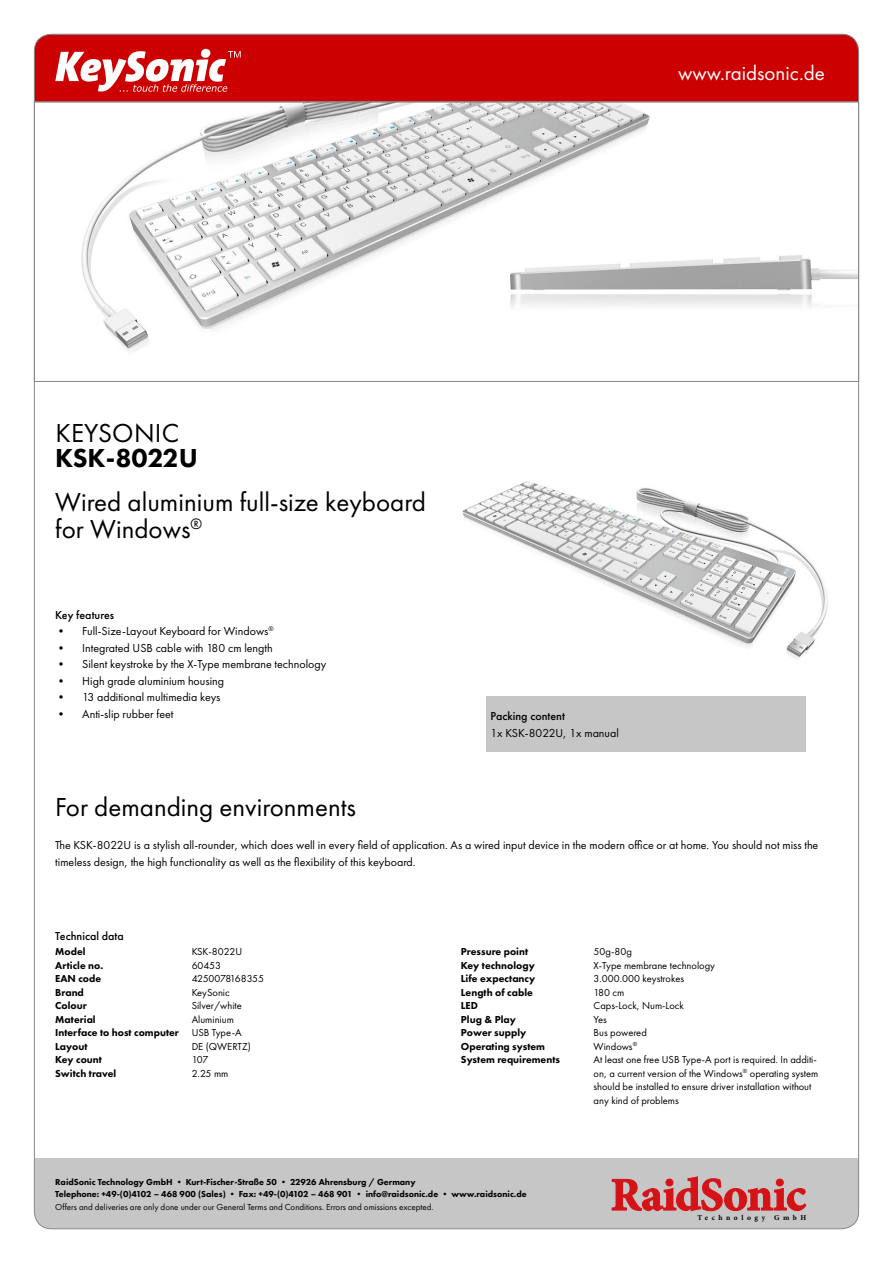
<style>
.page{position:relative;width:893px;height:1263px;background:#fff}
.page>*{position:absolute;margin:0;border:0;box-sizing:border-box;transform-origin:0 0}
.Titel_icybox{font:27px/27px "Futura PT";color:#000}
.fließtext{font:27px "Futura PT";color:#000}
.Produktname{font:800 27px "Futura PT";letter-spacing:-.005em;color:#000}
.t1{font:21px "Futura PT";color:#fff}
.fließtext-2{font:12px/16.5px "Futura PT";color:#000}
.t2{font:500 12px "Futura PT";color:#000}
.Technische_Daten_dün{font:10.5px/13.5px "Futura PT";color:#000}
.Technische_daten_fet{font:800 10.5px "Futura PT";color:#000}
.Technische_Daten_dün-2{font:10.5px "Futura PT";letter-spacing:-.035em;color:#000}
.Fuß{font:800 9px "Futura PT";color:#000}
.Fuß-2{font:9px "Futura PT";color:#000}
.t3{font:700 7.5px "Minion Pro";letter-spacing:.47em;color:#000}
</style>
<div class="page">
<svg style="left:36px;top:102px;width:821px;height:280px"></svg>
<img style="left:462px;top:481px;width:366px;height:178px">
<div style="left:34px;top:1159px;width:825px;height:70px;background:#c6c6c6"></div>
<svg style="left:612px;top:1176px;width:194px;height:35px"></svg>
<div style="left:34px;top:34px;width:825px;height:68px;background:#c00"></div>
<svg style="left:55px;top:49px;width:186px;height:43px"></svg>
<div style="left:486px;top:696px;width:320px;height:55px;background:#c6c6c6"></div>
<p class="t1" style="left:678px;top:60px;width:148px">www.raidsonic.de</p>
<p class="Titel_icybox" style="left:55px;top:419px;width:125px">KEYSONIC</p>
<p class="Produktname" style="left:55px;top:441px;width:144px">KSK-8022U</p>
<p class="Titel_icybox" style="left:55px;top:488px;width:372px">Wired aluminium full-size keyboard for Windows<sup>®</sup></p>
<p class="t2" style="left:55px;top:607px;width:60px">Key features</p>
<p class="fließtext-2" style="left:55px;top:623px;width:220px">• Full-Size-Layout Keyboard for Windows<sup>®</sup></p>
<p class="fließtext-2" style="left:55px;top:639px;width:219px">• Integrated USB cable with 180 cm length</p>
<p class="fließtext-2" style="left:55px;top:656px;width:273px">• Silent keystroke by the X-Type membrane technology</p>
<p class="fließtext-2" style="left:55px;top:672px;width:170px">• High grade aluminium housing</p>
<p class="fließtext-2" style="left:55px;top:689px;width:167px">• 13 additional multimedia keys</p>
<p class="fließtext-2" style="left:55px;top:705px;width:120px">• Anti-slip rubber feet</p>
<p class="t2" style="left:490px;top:709px;width:76px">Packing content</p>
<p class="fließtext-2" style="left:490px;top:724px;width:130px">1x KSK-8022U, 1x manual</p>
<p class="fließtext" style="left:55px;top:791px;width:302px">For demanding environments</p>
<p class="fließtext-2" style="left:55px;top:837px;width:764px">The KSK-8022U is a stylish all-rounder, which does well in every field of application. As a wired input device in the modern office or at home. You should not miss the timeless design, the high functionality as well as the flexibility of this keyboard.</p>
<p class="t2" style="left:55px;top:929px;width:70px">Technical data</p>
<p class="Technische_daten_fet" style="left:55px;top:945px;width:32px">Model</p>
<p class="Technische_daten_fet" style="left:55px;top:958px;width:50px">Article no.</p>
<p class="Technische_daten_fet" style="left:55px;top:972px;width:47px">EAN code</p>
<p class="Technische_daten_fet" style="left:55px;top:985px;width:30px">Brand</p>
<p class="Technische_daten_fet" style="left:55px;top:999px;width:33px">Colour</p>
<p class="Technische_daten_fet" style="left:55px;top:1012px;width:42px">Material</p>
<p class="Technische_daten_fet" style="left:55px;top:1026px;width:125px">Interface to host computer</p>
<p class="Technische_daten_fet" style="left:55px;top:1039px;width:34px">Layout</p>
<p class="Technische_daten_fet" style="left:55px;top:1053px;width:48px">Key count</p>
<p class="Technische_daten_fet" style="left:55px;top:1066px;width:63px">Switch travel</p>
<p class="Technische_Daten_dün" style="left:192px;top:945px;width:52px">KSK-8022U</p>
<p class="Technische_Daten_dün" style="left:192px;top:958px;width:31px">60453</p>
<p class="Technische_Daten_dün-2" style="left:192px;top:972px;width:74px">4250078168355</p>
<p class="Technische_Daten_dün" style="left:192px;top:985px;width:40px">KeySonic</p>
<p class="Technische_Daten_dün" style="left:192px;top:999px;width:52px">Silver/white</p>
<p class="Technische_Daten_dün" style="left:192px;top:1012px;width:44px">Aluminium</p>
<p class="Technische_Daten_dün" style="left:192px;top:1026px;width:51px">USB Type-A</p>
<p class="Technische_Daten_dün" style="left:192px;top:1039px;width:61px">DE (QWERTZ)</p>
<p class="Technische_Daten_dün" style="left:192px;top:1053px;width:18px">107</p>
<p class="Technische_Daten_dün" style="left:192px;top:1066px;width:38px">2.25 mm</p>
<p class="Technische_daten_fet" style="left:461px;top:945px;width:69px">Pressure point</p>
<p class="Technische_daten_fet" style="left:461px;top:958px;width:75px">Key technology</p>
<p class="Technische_daten_fet" style="left:461px;top:972px;width:76px">Life expectancy</p>
<p class="Technische_daten_fet" style="left:461px;top:985px;width:73px">Length of cable</p>
<p class="Technische_daten_fet" style="left:461px;top:999px;width:19px">LED</p>
<p class="Technische_daten_fet" style="left:461px;top:1012px;width:56px">Plug &amp; Play</p>
<p class="Technische_daten_fet" style="left:461px;top:1026px;width:67px">Power supply</p>
<p class="Technische_daten_fet" style="left:461px;top:1039px;width:86px">Operating system</p>
<p class="Technische_daten_fet" style="left:461px;top:1053px;width:101px">System requirements</p>
<p class="Fuß" style="left:55px;top:1176px;width:362px">RaidSonic Technology GmbH • Kurt-Fischer-Straße 50 • 22926 Ahrensburg / Germany</p>
<p class="Fuß" style="left:55px;top:1188px;width:473px">Telephone: +49-(0)4102 – 468 900 (Sales) • Fax: +49-(0)4102 – 468 901 • info@raidsonic.de • www.raidsonic.de</p>
<p class="Fuß-2" style="left:55px;top:1202px;width:380px">Offers and deliveries are only done under our General Terms and Conditions. Errors and omissions excepted.</p>
<p class="Technische_Daten_dün" style="left:594px;top:945px;width:40px">50g-80g</p>
<p class="Technische_Daten_dün" style="left:594px;top:958px;width:123px">X-Type membrane technology</p>
<p class="Technische_Daten_dün" style="left:594px;top:972px;width:92px">3.000.000 keystrokes</p>
<p class="Technische_Daten_dün" style="left:594px;top:985px;width:32px">180 cm</p>
<p class="Technische_Daten_dün" style="left:594px;top:999px;width:92px">Caps-Lock, Num-Lock</p>
<p class="Technische_Daten_dün" style="left:594px;top:1012px;width:15px">Yes</p>
<p class="Technische_Daten_dün" style="left:594px;top:1026px;width:55px">Bus powered</p>
<p class="Technische_Daten_dün" style="left:594px;top:1039px;width:45px">Windows<sup>®</sup></p>
<p class="Technische_Daten_dün" style="left:594px;top:1053px;width:226px">At least one free USB Type-A port is required. In additi&shy;on, a current version of the Windows<sup>®</sup> operating system should be installed to ensure driver installation without any kind of problems</p>
<p class="t3" style="left:697px;top:1212px;width:110px">Technology GmbH</p>
</div>
